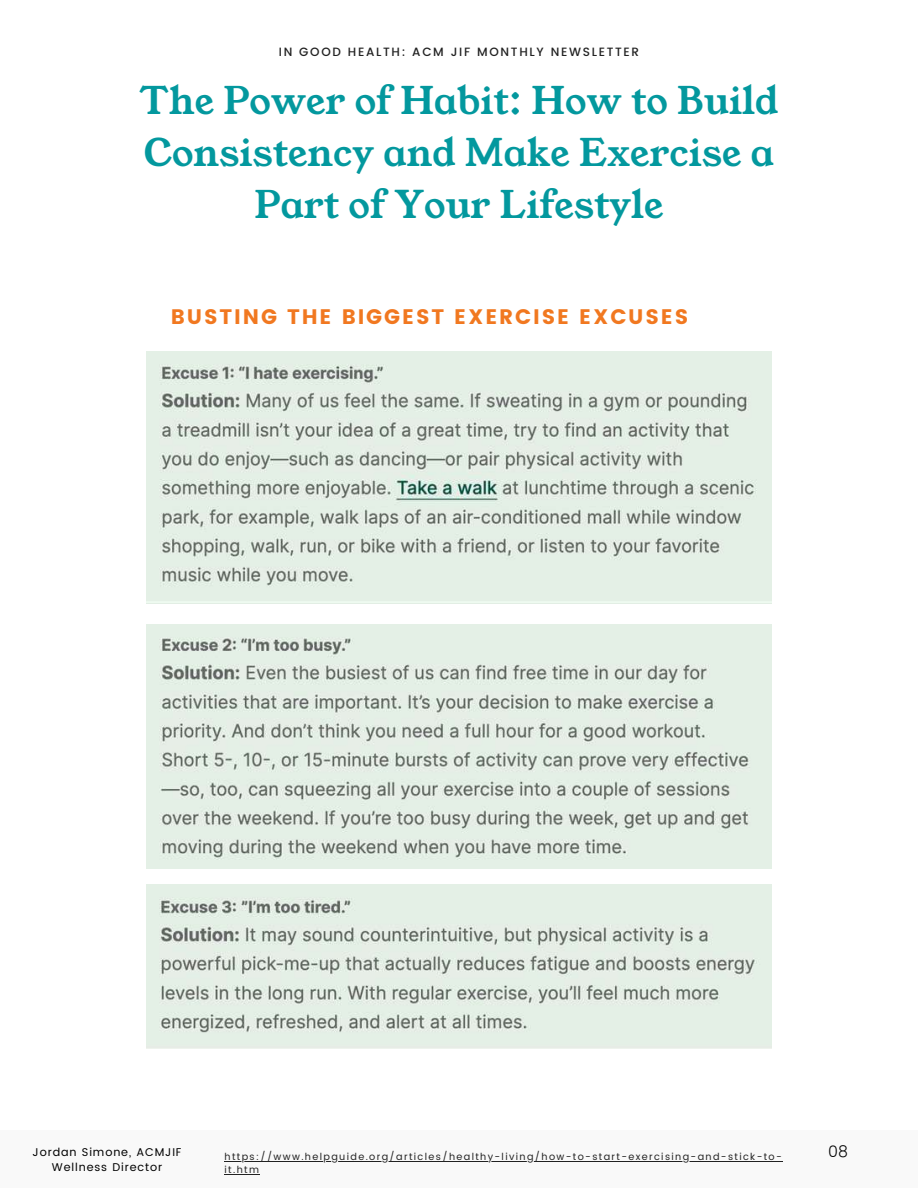
<style>
.page{position:relative;width:918px;height:1188px;background:#fff}
.page>*{position:absolute;margin:0;border:0;box-sizing:border-box;transform-origin:0 0}
.t1{font:37.5px/51.8px "Young Serif";color:#03989e;text-align:center}
.t2{font:21px "Poppins";letter-spacing:.09em;color:#f17820}
.t3{font:300 15.75px "Poppins";color:#000}
.t4{font:500 12px "Poppins";letter-spacing:.14em;color:#222}
.t5{font:11.25px/15px "Poppins";letter-spacing:.08em;color:#000;text-align:center}
.t6{font:9.75px/13px "Poppins";letter-spacing:.14em;color:#222}
</style>
<div class="page">
<div style="left:0;top:1130px;width:918px;height:58px;background:#f9f9f9"></div>
<img style="left:146px;top:351px;width:626px;height:252px">
<img style="left:146px;top:624px;width:626px;height:244px">
<img style="left:147px;top:885px;width:624px;height:164px">
<hr style="left:225px;top:1161px;width:558px;height:1px;background:#222">
<hr style="left:225px;top:1174px;width:35px;height:1px;background:#222">
<p class="t4" style="left:279px;top:45px;width:362px">IN GOOD HEALTH: ACM JIF MONTHLY NEWSLETTER</p>
<h1 class="t1" style="left:140px;top:74px;width:640px">The Power of Habit: How to Build<br>Consistency and Make Exercise a<br>Part of Your Lifestyle</h1>
<h2 class="t2" style="left:171px;top:305px;width:519px">BUSTING THE BIGGEST EXERCISE EXCUSES</h2>
<p class="t5" style="left:33px;top:1145px;width:150px">Jordan Simone, ACMJIF<br>Wellness Director</p>
<p class="t6" style="left:225px;top:1150px;width:559px">https://www.helpguide.org/articles/healthy-living/how-to-start-exercising-and-stick-to&shy;it.htm</p>
<h3 class="t3" style="left:828px;top:1142px;width:21px">08</h3>
</div>
